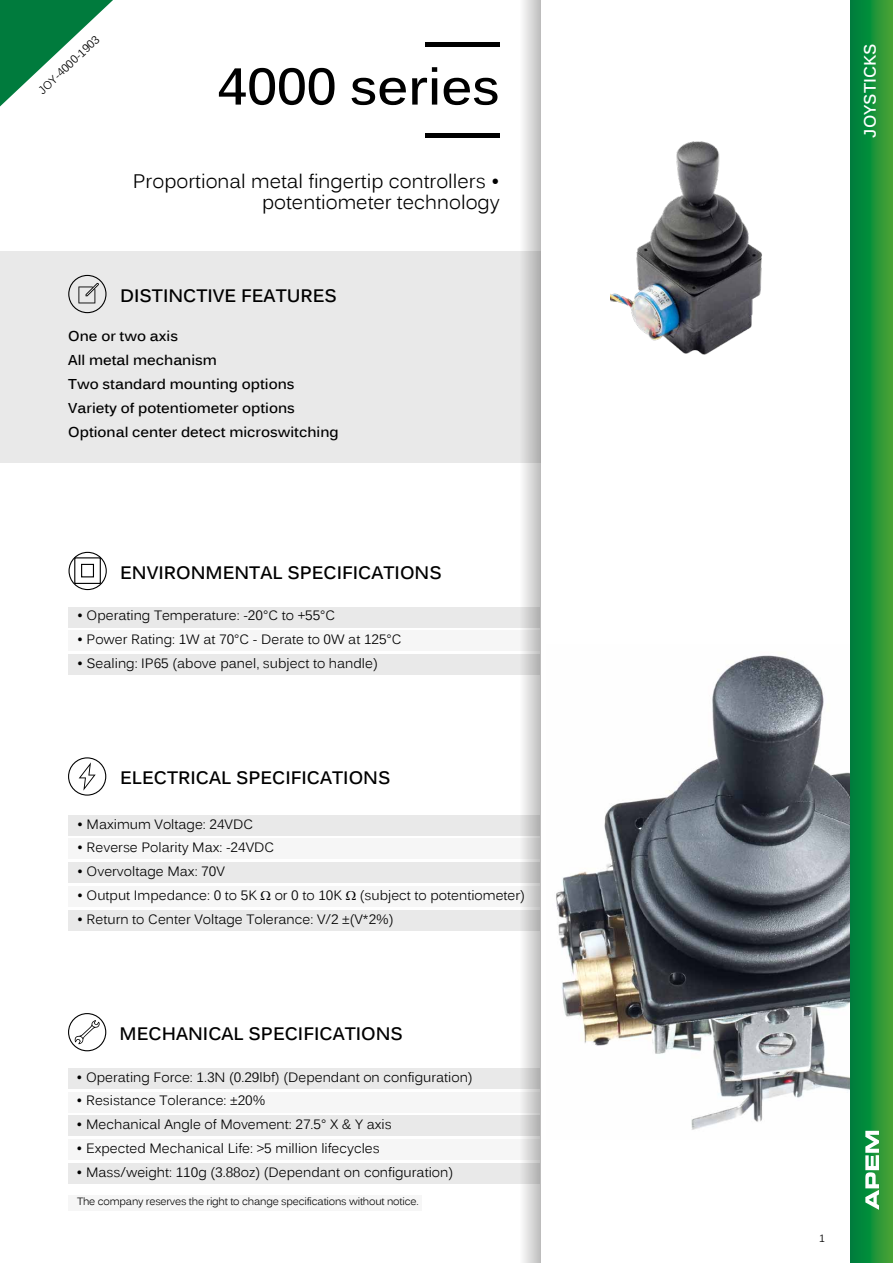
<style>
.page{position:relative;width:893px;height:1263px;background:#fff}
.page>*{position:absolute;margin:0;border:0;box-sizing:border-box;transform-origin:0 0}
.t1{font:700 51px "Kalinga";color:#000}
.t2{font:19.5px/21px "Kalinga";color:#000;text-align:right}
.t3{font:700 18px "Kalinga";color:#000}
.t4{font:700 16.5px "Kalinga";color:#fff}
.t5{font:700 14.25px/24px "Kalinga";color:#000}
.t6{font:13.5px "Kalinga";color:#000}
.t7{font:11.25px "Kalinga";color:#000}
.t8{font:10.5px "Kalinga";letter-spacing:-.02em;color:#000}
</style>
<div class="page">
<div style="left:68px;top:1068px;width:472px;height:20px;background:#e9e9e9"></div>
<div style="left:68px;top:1092px;width:472px;height:20px;background:#f6f6f6"></div>
<div style="left:68px;top:1116px;width:472px;height:20px;background:#e9e9e9"></div>
<div style="left:68px;top:1139px;width:472px;height:20px;background:#f6f6f6"></div>
<div style="left:68px;top:1163px;width:472px;height:20px;background:#e9e9e9"></div>
<svg style="left:68px;top:1013px;width:38px;height:38px"></svg>
<div style="left:69px;top:815px;width:471px;height:20px;background:#e9e9e9"></div>
<div style="left:69px;top:839px;width:471px;height:20px;background:#f6f6f6"></div>
<div style="left:69px;top:863px;width:471px;height:20px;background:#e9e9e9"></div>
<div style="left:69px;top:886px;width:471px;height:20px;background:#f6f6f6"></div>
<div style="left:69px;top:910px;width:471px;height:20px;background:#e9e9e9"></div>
<svg style="left:68px;top:757px;width:38px;height:39px"></svg>
<div style="left:0;top:251px;width:540px;height:211px;background:#e9e9e9"></div>
<svg style="left:68px;top:275px;width:39px;height:38px"></svg>
<div style="left:69px;top:607px;width:471px;height:20px;background:#e9e9e9"></div>
<div style="left:69px;top:631px;width:471px;height:20px;background:#f6f6f6"></div>
<div style="left:69px;top:654px;width:471px;height:20px;background:#e9e9e9"></div>
<svg style="left:69px;top:552px;width:38px;height:38px"></svg>
<div style="left:74px;top:557px;width:27px;height:27px;border:1px solid #000"></div>
<div style="left:81px;top:564px;width:13px;height:13px;border:1px solid #000"></div>
<hr style="left:426px;top:134px;width:74px;height:4px;background:#000">
<hr style="left:426px;top:43px;width:74px;height:4px;background:#000">
<svg style="left:519px;top:0;width:21px;height:1263px"></svg>
<img style="left:556px;top:655px;width:294px;height:475px">
<img style="left:610px;top:141px;width:152px;height:214px">
<div style="left:69px;top:1195px;width:353px;height:15px;background:#f6f6f6"></div>
<svg style="left:850px;top:0;width:43px;height:1263px;background:#199039"></svg>
<svg style="left:0;top:0;width:113px;height:106px"></svg>
<svg style="left:865px;top:1131px;width:14px;height:79px"></svg>
<p class="t7" style="left:35px;top:87px;width:81px;rotate:-44deg">JOY-4000-1903</p>
<h1 class="t1" style="left:218px;top:53px;width:283px">4000 series</h1>
<h2 class="t2" style="left:133px;top:173px;width:368px">Proportional metal fingertip controllers • potentiometer technology</h2>
<h3 class="t3" style="left:120px;top:283px;width:218px">DISTINCTIVE FEATURES</h3>
<p class="t5" style="left:68px;top:325px;width:272px">One or two axis<br>All metal mechanism<br>Two standard mounting options<br>Variety of potentiometer options<br>Optional center detect microswitching</p>
<h3 class="t3" style="left:120px;top:561px;width:323px">ENVIRONMENTAL SPECIFICATIONS</h3>
<p class="t6" style="left:77px;top:607px;width:260px">• Operating Temperature: -20°C to +55°C</p>
<p class="t6" style="left:77px;top:631px;width:326px">• Power Rating: 1W at 70°C - Derate to 0W at 125°C</p>
<p class="t6" style="left:77px;top:654px;width:302px">• Sealing: IP65 (above panel, subject to handle)</p>
<h3 class="t3" style="left:120px;top:766px;width:272px">ELECTRICAL SPECIFICATIONS</h3>
<p class="t6" style="left:77px;top:815px;width:178px">• Maximum Voltage: 24VDC</p>
<p class="t6" style="left:77px;top:839px;width:199px">• Reverse Polarity Max: -24VDC</p>
<p class="t6" style="left:77px;top:863px;width:149px">• Overvoltage Max: 70V</p>
<p class="t6" style="left:77px;top:886px;width:181px">• Output Impedance: 0 to 5K</p>
<p class="t6" style="left:275px;top:886px;width:69px">or 0 to 10K</p>
<p class="t6" style="left:360px;top:886px;width:167px">(subject to potentiometer)</p>
<p class="t6" style="left:77px;top:910px;width:318px">• Return to Center Voltage Tolerance: V/2 ±(V*2%)</p>
<h3 class="t3" style="left:120px;top:1022px;width:285px">MECHANICAL SPECIFICATIONS</h3>
<p class="t6" style="left:77px;top:1068px;width:398px">• Operating Force: 1.3N (0.29lbf) (Dependant on configuration)</p>
<p class="t6" style="left:77px;top:1092px;width:190px">• Resistance Tolerance: ±20%</p>
<p class="t6" style="left:77px;top:1116px;width:317px">• Mechanical Angle of Movement: 27.5° X &amp; Y axis</p>
<p class="t6" style="left:77px;top:1139px;width:305px">• Expected Mechanical Life: &gt;5 million lifecycles</p>
<p class="t6" style="left:77px;top:1163px;width:378px">• Mass/weight: 110g (3.88oz) (Dependant on configuration)</p>
<p class="t8" style="left:77px;top:1195px;width:343px">The company reserves the right to change specifications without notice.</p>
<p class="t4" style="left:859px;top:138px;width:96px;rotate:-90deg">JOYSTICKS</p>
<p class="t8" style="left:819px;top:1231px;width:7px">1</p>
</div>
